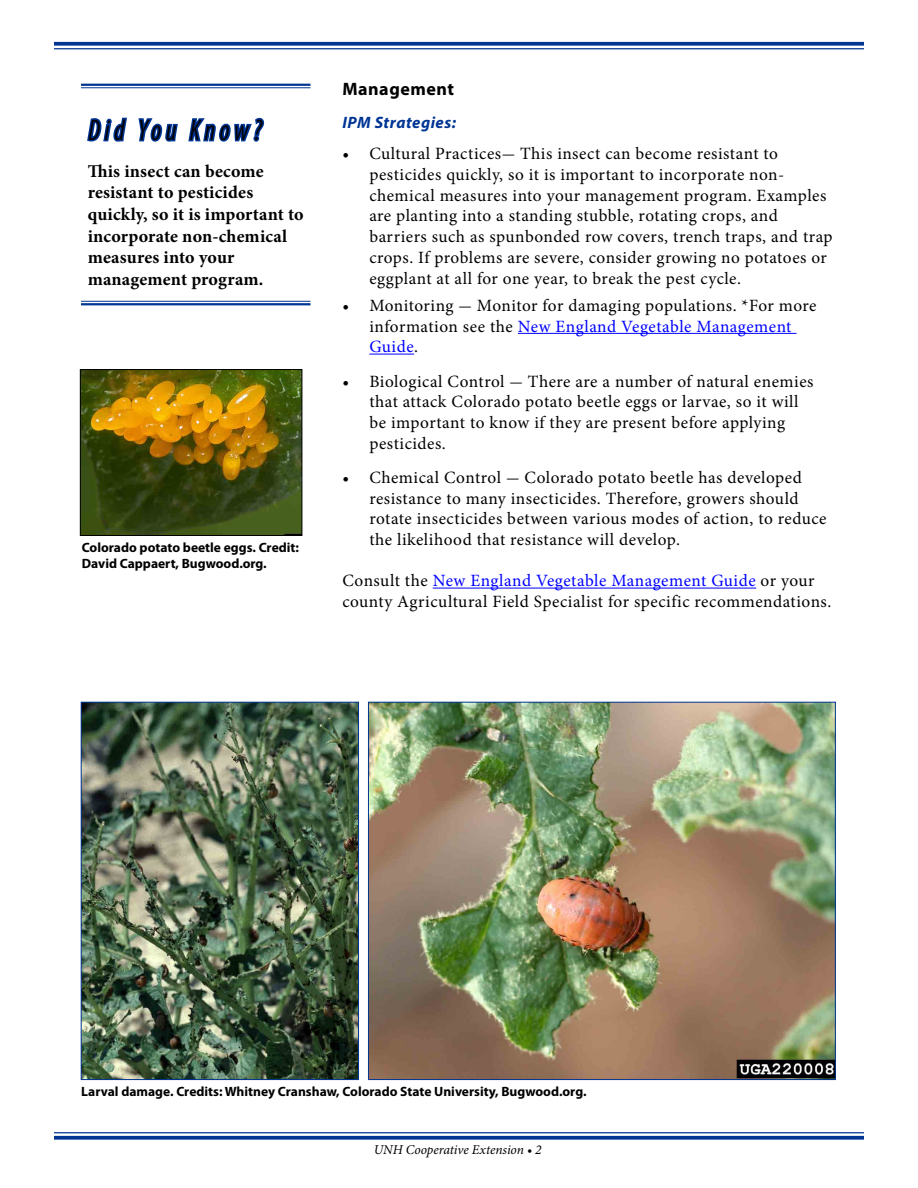
<style>
.page{position:relative;width:918px;height:1188px;background:#fff}
.page>*{position:absolute;margin:0;border:0;box-sizing:border-box;transform-origin:0 0}
.t1{font:italic condensed 29.85px "Myriad Pro";letter-spacing:.18em;color:#000;scale:.88 1}
.t2{font:700 18px/21.6px "Minion Pro";letter-spacing:.01em;color:#000}
.t3{font:700 18px "Myriad Pro";letter-spacing:.03em;color:#000}
.t4{font:17.25px/20.7px "Minion Pro";letter-spacing:.03em;color:#000}
.t5{font:italic 700 16.5px "Myriad Pro";letter-spacing:.03em;color:#003594}
.t6{font:700 13.5px/16.2px "Myriad Pro";color:#000}
.t7{font:italic 13.5px "Minion Pro";letter-spacing:-.005em;color:#000}
.s1{color:#00f}
</style>
<div class="page">
<hr style="left:518px;top:333px;width:279px;height:1px;background:#00f">
<hr style="left:369px;top:354px;width:45px;height:1px;background:#00f">
<hr style="left:433px;top:588px;width:323px;height:1px;background:#00f">
<hr style="left:81px;top:84px;width:229px;height:2px;background:#003594">
<hr style="left:81px;top:87px;width:229px;height:1px;background:#003594">
<hr style="left:81px;top:301px;width:229px;height:1px;background:#003594">
<hr style="left:81px;top:303px;width:229px;height:2px;background:#003594">
<svg style="left:87px;top:117px;width:40px;height:25px"></svg>
<svg style="left:138px;top:118px;width:40px;height:24px"></svg>
<svg style="left:187px;top:41px;width:79px;height:101px"></svg>
<svg style="left:54px;top:42px;width:810px;height:4px;background:#17479d"></svg>
<hr style="left:54px;top:48px;width:810px;height:1px;background:#003594">
<hr style="left:54px;top:1132px;width:810px;height:1px;background:#003594">
<svg style="left:54px;top:1136px;width:810px;height:4px;background:#17479d"></svg>
<img style="left:83px;top:704px;width:274px;height:374px">
<div style="left:81px;top:702px;width:278px;height:378px;border:1px solid #003594"></div>
<img style="left:82px;top:371px;width:218px;height:163px">
<div style="left:80px;top:369px;width:222px;height:167px;border:1px solid #000"></div>
<img style="left:370px;top:704px;width:464px;height:374px">
<h1 class="t1" style="left:88px;top:112px;width:198px">Did You Know?</h1>
<p class="t2" style="left:88px;top:160px;width:217px">This insect can become resistant to pesticides quickly, so it is important to incorporate non-chemical measures into your management program.</p>
<p class="t6" style="left:82px;top:539px;width:219px">Colorado potato beetle eggs. Credit:<br>David Cappaert, Bugwood.org.</p>
<p class="t3" style="left:342px;top:77px;width:113px">Management</p>
<p class="t5" style="left:342px;top:111px;width:115px">IPM Strategies:</p>
<p class="t4" style="left:369px;top:144px;width:465px;text-indent:-27px">• Cultural Practices- This insect can become resistant to pesticides quickly, so it is important to incorporate non&shy;chemical measures into your management program. Examples are planting into a standing stubble, rotating crops, and barriers such as spunbonded row covers, trench traps, and trap crops. If problems are severe, consider growing no potatoes or eggplant at all for one year, to break the pest cycle.</p>
<p class="t4" style="left:369px;top:295px;width:449px;text-indent:-27px">• Monitoring - Monitor for damaging populations. *For more information see the <span class="s1">New England Vegetable Management<br>Guide</span>.</p>
<p class="t4" style="left:369px;top:371px;width:446px;text-indent:-27px">• Biological Control - There are a number of natural enemies that attack Colorado potato beetle eggs or larvae, so it will be important to know if they are present before applying pesticides.</p>
<p class="t4" style="left:369px;top:467px;width:459px;text-indent:-27px">• Chemical Control - Colorado potato beetle has developed resistance to many insecticides. Therefore, growers should rotate insecticides between various modes of action, to reduce the likelihood that resistance will develop.</p>
<p class="t4" style="left:342px;top:571px;width:490px">Consult the <span class="s1">New England Vegetable Management Guide</span> or your county Agricultural Field Specialist for specific recommendations.</p>
<p class="t6" style="left:81px;top:1082px;width:507px">Larval damage. Credits: Whitney Cranshaw, Colorado State University, Bugwood.org.</p>
<p class="t7" style="left:374px;top:1140px;width:170px">UNH Cooperative Extension • 2</p>
</div>
